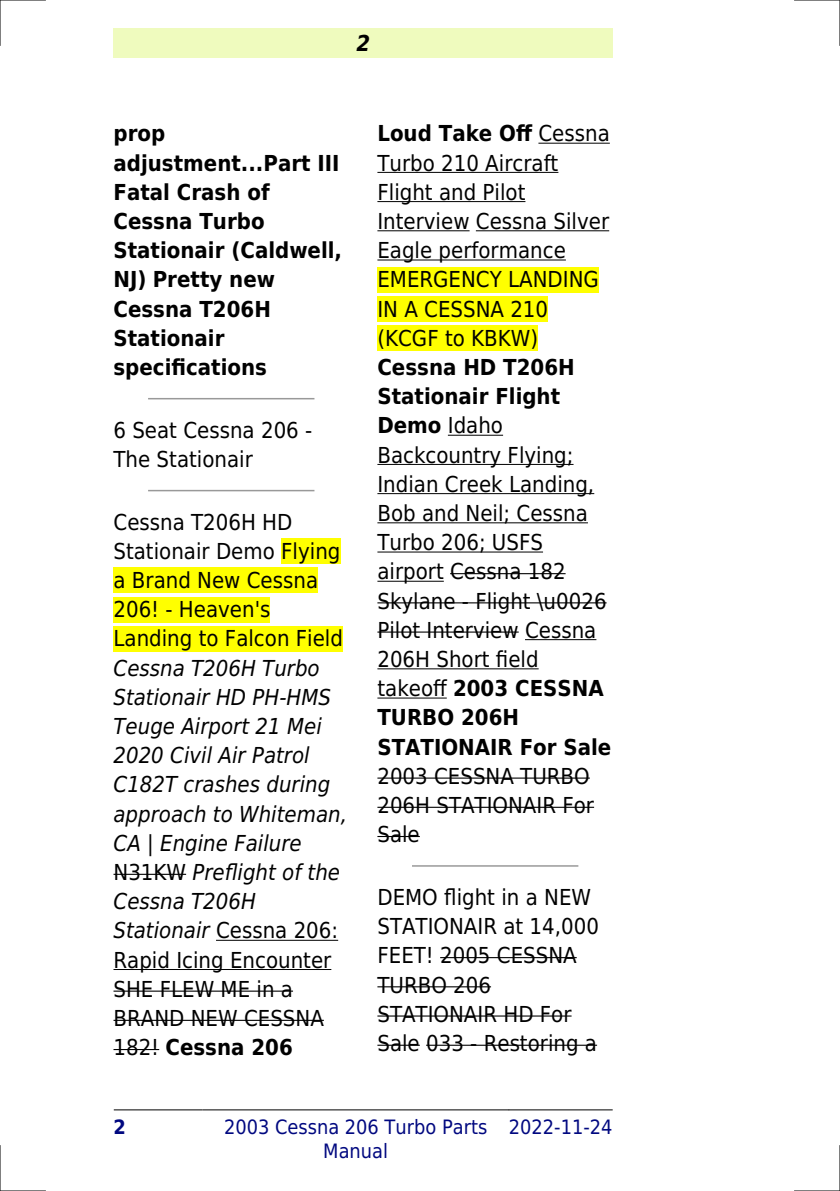
<style>
.page{position:relative;width:840px;height:1191px;background:#fff}
.page>*{position:absolute;margin:0;border:0;box-sizing:border-box;transform-origin:0 0}
.t1{font:22px/29.2px "DejaVu Sans Condensed";color:#000}
.t2{font:italic 22px/29.2px "DejaVu Sans Condensed";color:#000}
.t3{font:700 22px/29.2px "DejaVu Sans Condensed";color:#000}
.t4{font:italic 700 22px "DejaVu Sans Condensed";color:#000}
.t5{font:19.8px/23.8px "DejaVu Sans Condensed";color:#000880;text-align:center}
.t6{font:700 19.8px "DejaVu Sans Condensed";color:#000880}
.s1{font-style:normal}
.s2{font-weight:700;font-style:normal}
.s3{font-weight:700}
</style>
<div class="page">
<div style="left:113px;top:28px;width:499px;height:30px;background:#effbbe"></div>
<hr style="left:114px;top:1109px;width:88px;height:1px;background:#000">
<hr style="left:203px;top:1109px;width:305px;height:1px;background:#000">
<hr style="left:509px;top:1109px;width:103px;height:1px;background:#000">
<hr style="left:149px;top:398px;width:164px;height:1px;background:#999">
<hr style="left:149px;top:490px;width:164px;height:1px;background:#999">
<div style="left:281px;top:538px;width:59px;height:26px;background:#ff0"></div>
<div style="left:113px;top:567px;width:205px;height:26px;background:#ff0"></div>
<div style="left:113px;top:597px;width:157px;height:25px;background:#ff0"></div>
<div style="left:113px;top:626px;width:230px;height:25px;background:#ff0"></div>
<hr style="left:113px;top:873px;width:73px;height:2px;background:#000">
<hr style="left:216px;top:939px;width:122px;height:1px;background:#000">
<hr style="left:113px;top:969px;width:218px;height:1px;background:#000">
<hr style="left:113px;top:990px;width:180px;height:1px;background:#000">
<hr style="left:113px;top:1019px;width:211px;height:2px;background:#000">
<hr style="left:113px;top:1049px;width:46px;height:1px;background:#000">
<hr style="left:538px;top:143px;width:71px;height:1px;background:#000">
<hr style="left:377px;top:172px;width:181px;height:1px;background:#000">
<hr style="left:377px;top:201px;width:148px;height:1px;background:#000">
<hr style="left:377px;top:230px;width:92px;height:1px;background:#000">
<hr style="left:475px;top:230px;width:134px;height:1px;background:#000">
<hr style="left:377px;top:259px;width:188px;height:1px;background:#000">
<div style="left:377px;top:267px;width:221px;height:25px;background:#ff0"></div>
<div style="left:377px;top:296px;width:171px;height:26px;background:#ff0"></div>
<div style="left:377px;top:325px;width:161px;height:26px;background:#ff0"></div>
<hr style="left:447px;top:435px;width:56px;height:1px;background:#000">
<hr style="left:377px;top:464px;width:196px;height:1px;background:#000">
<hr style="left:377px;top:493px;width:217px;height:1px;background:#000">
<hr style="left:377px;top:522px;width:210px;height:1px;background:#000">
<hr style="left:377px;top:551px;width:165px;height:1px;background:#000">
<hr style="left:377px;top:581px;width:66px;height:1px;background:#000">
<hr style="left:450px;top:573px;width:115px;height:1px;background:#000">
<hr style="left:377px;top:602px;width:229px;height:1px;background:#000">
<hr style="left:377px;top:631px;width:141px;height:1px;background:#000">
<hr style="left:524px;top:639px;width:72px;height:1px;background:#000">
<hr style="left:377px;top:668px;width:161px;height:1px;background:#000">
<hr style="left:377px;top:697px;width:69px;height:1px;background:#000">
<hr style="left:377px;top:777px;width:212px;height:1px;background:#000">
<hr style="left:377px;top:806px;width:216px;height:2px;background:#000">
<hr style="left:377px;top:836px;width:42px;height:1px;background:#000">
<hr style="left:412px;top:865px;width:165px;height:1px;background:#999">
<hr style="left:440px;top:957px;width:136px;height:1px;background:#000">
<hr style="left:377px;top:986px;width:114px;height:1px;background:#000">
<hr style="left:377px;top:1015px;width:194px;height:1px;background:#000">
<hr style="left:377px;top:1044px;width:42px;height:1px;background:#000">
<hr style="left:426px;top:1044px;width:170px;height:1px;background:#000">
<hr style="left:0;top:0;width:45px;height:1px;background:#000">
<hr style="left:794px;top:0;width:45px;height:1px;background:#000">
<hr style="left:0;top:1190px;width:45px;height:1px;background:#000">
<hr style="left:794px;top:1190px;width:45px;height:1px;background:#000">
<hr style="left:0;top:0;width:1px;height:45px;background:#000">
<hr style="left:0;top:1145px;width:1px;height:46px;background:#000">
<hr style="left:839px;top:0;width:1px;height:45px;background:#000">
<hr style="left:839px;top:1145px;width:1px;height:46px;background:#000">
<p class="t4" style="left:356px;top:30px;width:15px">2</p>
<p class="t3" style="left:113px;top:119px;width:230px">prop adjustment...Part III<br>Fatal Crash of<br>Cessna Turbo<br>Stationair (Caldwell,<br>NJ) Pretty new<br>Cessna T206H<br>Stationair specifications</p>
<p class="t1" style="left:113px;top:415px;width:200px">6 Seat Cessna 206 -<br>The Stationair</p>
<p class="t1" style="left:113px;top:507px;width:231px">Cessna T206H HD<br>Stationair Demo Flying a Brand New Cessna<br>206! - Heaven's<br>Landing to Falcon Field</p>
<p class="t2" style="left:113px;top:653px;width:235px">Cessna T206H Turbo<br>Stationair HD PH-HMS<br>Teuge Airport 21 Mei<br>2020 Civil Air Patrol<br>C182T crashes during approach to Whiteman,<br>CA | Engine Failure<br><span class="s1">N31KW</span> Preflight of the<br>Cessna T206H<br>Stationair <span class="s1">Cessna 206:<br>Rapid Icing Encounter<br>SHE FLEW ME in a<br>BRAND NEW CESSNA<br>182!</span> <span class="s2">Cessna 206</span></p>
<p class="t1" style="left:377px;top:119px;width:234px"><span class="s3">Loud Take Off</span> Cessna<br>Turbo 210 Aircraft<br>Flight and Pilot<br>Interview Cessna Silver<br>Eagle performance<br>EMERGENCY LANDING<br>IN A CESSNA 210 (KCGF to KBKW)</p>
<p class="t1" style="left:377px;top:353px;width:235px"><span class="s3">Cessna HD T206H<br>Stationair Flight<br>Demo</span> Idaho<br>Backcountry Flying;<br>Indian Creek Landing,<br>Bob and Neil; Cessna<br>Turbo 206; USFS airport Cessna 182<br>Skylane - Flight \u0026<br>Pilot Interview Cessna<br>206H Short field takeoff <span class="s3">2003 CESSNA<br>TURBO 206H<br>STATIONAIR For Sale</span></p>
<p class="t1" style="left:377px;top:761px;width:218px">2003 CESSNA TURBO<br>206H STATIONAIR For<br>Sale</p>
<p class="t1" style="left:377px;top:882px;width:223px">DEMO flight in a NEW<br>STATIONAIR at 14,000<br>FEET! 2005 CESSNA<br>TURBO 206<br>STATIONAIR HD For<br>Sale 033 - Restoring a</p>
<p class="t6" style="left:113px;top:1115px;width:14px">2</p>
<p class="t5" style="left:224px;top:1115px;width:264px">2003 Cessna 206 Turbo Parts<br>Manual</p>
<p class="t5" style="left:508px;top:1115px;width:105px">2022-11-24</p>
</div>
